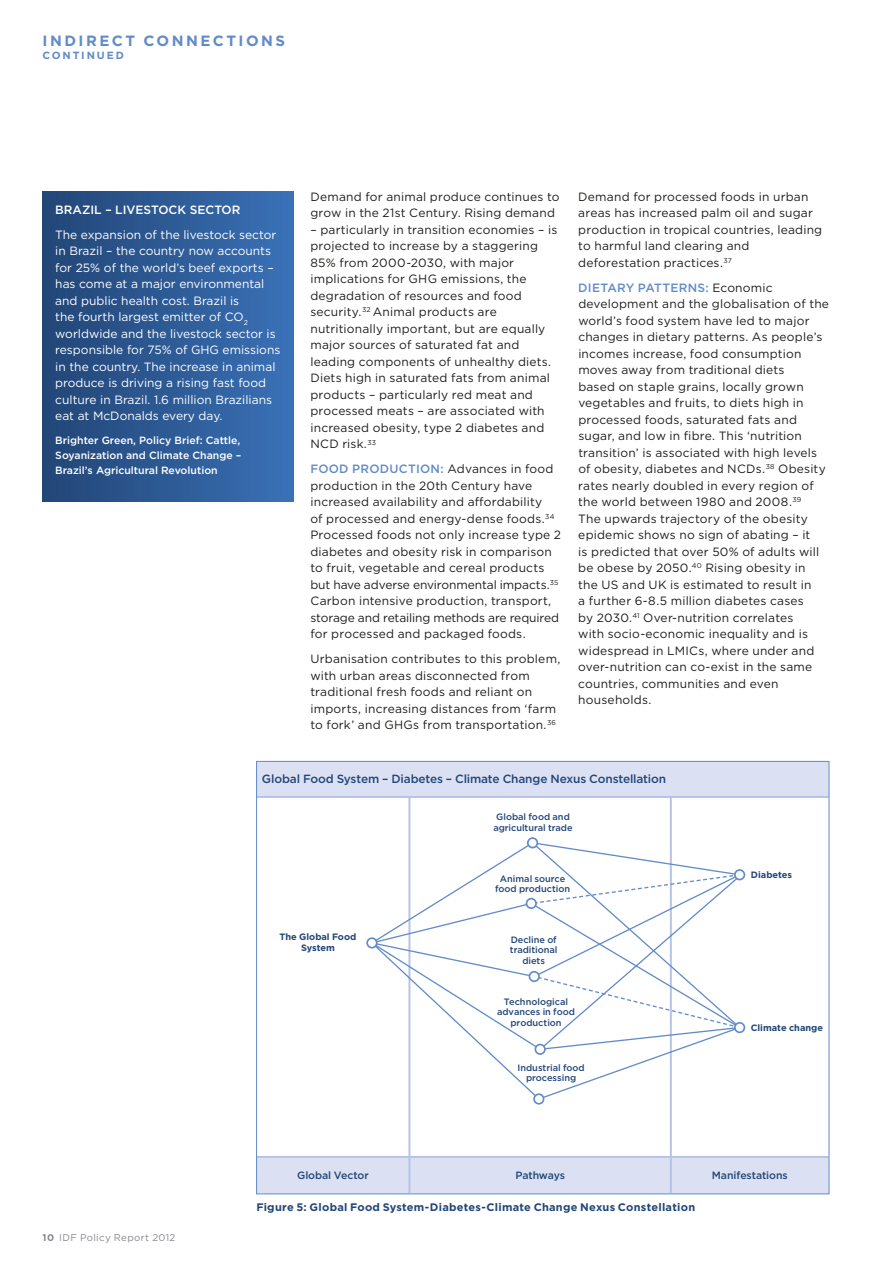
<style>
.page{position:relative;width:893px;height:1263px;background:#fff}
.page>*{position:absolute;margin:0;border:0;box-sizing:border-box;transform-origin:0 0}
.t1{font:700 14.85px "Gotham";letter-spacing:.165em;color:#628bc8}
.t2{font:12px/16.5px "Gotham";letter-spacing:.015em;color:#1d1d1b}
.t3{font:12px/16.5px "Gotham";color:#fff}
.t4{font:500 12px "Gotham";letter-spacing:.01em;color:#628bc8}
.t5{font:500 12px "Gotham";color:#fff}
.t6{font:500 11.85px "Gotham";letter-spacing:-.015em;color:#224677}
.t7{font:700 10.95px "Gotham";letter-spacing:.025em;color:#224677}
.t8{font:500 10.5px/15px "Gotham";color:#fff;text-align:justify}
.t9{font:500 10.5px "Gotham";letter-spacing:-.01em;color:#224677}
.t10{font:700 10.35px "Gotham";letter-spacing:.175em;color:#628bc8}
.t11{font:9.75px "Gotham";letter-spacing:.035em;color:#86888c}
.t12{font:500 9.15px/10.5px "Gotham";letter-spacing:-.005em;color:#224677;text-align:center}
.t13{font:700 9.15px/10.5px "Gotham";letter-spacing:-.005em;color:#224677;text-align:center}
.s1{font-weight:500;color:#628bc8}
.s2{font-weight:700}
</style>
<div class="page">
<div style="left:257px;top:1157px;width:572px;height:36px;background:#dbe1f3"></div>
<div style="left:257px;top:761px;width:572px;height:36px;background:#dbe1f3"></div>
<hr style="left:408px;top:797px;width:2px;height:396px;background:#b6c3e5">
<hr style="left:670px;top:797px;width:2px;height:396px;background:#b6c3e5">
<hr style="left:257px;top:796px;width:572px;height:2px;background:#b6c3e5">
<hr style="left:257px;top:1156px;width:572px;height:2px;background:#b6c3e5">
<svg style="left:366px;top:837px;width:379px;height:267px"></svg>
<div style="left:43px;top:191px;width:250px;height:310px;background:linear-gradient(to right,#224576,#3a71b6)"></div>
<p class="t1" style="left:43px;top:31px;width:244px">I ndir ect Co nnectio ns</p>
<p class="t10" style="left:43px;top:48px;width:83px">co ntinu ed</p>
<p class="t5" style="left:55px;top:202px;width:77px">Brazil – Livestoc</p>
<p class="t5" style="left:177px;top:202px;width:22px">k sector</p>
<p class="t3" style="left:55px;top:226px;width:227px">The expansion of the livestock sector in Brazil – the country now accounts for 25% of the world’s beef exports – has come at a major environmental and public health cost. Brazil is<br>the fourth largest emitter of CO <sub>2 </sub>worldwide and the livestock sector is responsible for 75% of GHG emissions in the country. The increase in animal produce is driving a rising fast food culture in Brazil. 1.6 million Brazilians eat at McDonalds every day.</p>
<p class="t8" style="left:55px;top:432px;width:188px">Brighter Green, Policy Brief: Cattle, Soyanization and Climate Change – Brazil’s Agricultural Revolution</p>
<p class="t2" style="left:310px;top:188px;width:251px">Demand for animal produce continues to grow in the 21st Century. Rising demand</p>
<p class="t2" style="left:310px;top:221px;width:248px">– particularly in transition economies – is projected to increase by a staggering 85% from 2000-2030, with major implications for GHG emissions, the degradation of resources and food security.<sup>32</sup> Animal products are nutritionally important, but are equally major sources of saturated fat and leading components of unhealthy diets.<br>Diets high in saturated fats from animal products – particularly red meat and processed meats – are associated with increased obesity, type 2 diabetes and<br>N CD risk.<sup>33</sup></p>
<p class="t4" style="left:310px;top:461px;width:19px">Food</p>
<p class="t4" style="left:352px;top:461px;width:18px">Productio</p>
<p class="t2" style="left:310px;top:460px;width:252px;text-indent:120px"><span class="s1">n:</span> Advances in food production in the 20th Century have increased availability and affordability<br>of processed and energy-dense foods.<sup>34<br></sup>Processed foods not only increase type 2 diabetes and obesity risk in comparison to fruit, vegetable and cereal products but have adverse environmental impacts.<sup>35<br></sup>Carbon intensive production, transport, storage and retailing methods are required for processed and packaged foods.</p>
<p class="t2" style="left:310px;top:650px;width:251px">Urbanisation contributes to this problem, with urban areas disconnected from traditional fresh foods and reliant on imports, increasing distances from ‘farm to fork’ and GHGs from transportation.<sup>36</sup></p>
<p class="t2" style="left:578px;top:188px;width:245px">Demand for processed foods in urban areas has increased palm oil and sugar production in tropical countries, leading to harmful land clearing and deforestation practices.<sup>37</sup></p>
<p class="t4" style="left:578px;top:280px;width:19px">Dietary</p>
<p class="t4" style="left:638px;top:280px;width:17px">Patter</p>
<p class="t2" style="left:578px;top:279px;width:252px;text-indent:110px"><span class="s1">ns:</span> Economic development and the globalisation of the world’s food system have led to major changes in dietary patterns. As people’s incomes increase, food consumption moves away from traditional diets<br>based on staple grains, locally grown vegetables and fruits, to diets high in processed foods, saturated fats and sugar, and low in fibre. This ‘nutrition transition’ is associated with high levels of obesity, diabetes and N CDs.<sup>38</sup> Obesity rates nearly doubled in every region of the world between 1980 and 2008.<sup>39<br></sup>The upwards trajectory of the obesity epidemic shows no sign of abating – it<br>is predicted that over 50% of adults will be obese by 2050.<sup>40</sup> Rising obesity in<br>the US and UK is estimated to result in<br>a further 6-8.5 million diabetes cases<br>by 2030.<sup>41</sup> Over-nutrition correlates<br>with socio-economic inequality and is widespread in LMICs, where under and over-nutrition can co-exist in the same countries, communities and even households.</p>
<p class="t6" style="left:262px;top:771px;width:406px">Global Food System – Diabetes – Climate Change Nexus Constellation</p>
<p class="t13" style="left:279px;top:931px;width:78px">The Global Food<br>System</p>
<p class="t12" style="left:493px;top:812px;width:81px">Global food and agricultural trade</p>
<p class="t12" style="left:495px;top:873px;width:77px">Animal source food production</p>
<p class="t12" style="left:510px;top:934px;width:49px">Decline of traditional diets</p>
<p class="t12" style="left:497px;top:996px;width:79px">Technological advances in food production</p>
<p class="t12" style="left:517px;top:1062px;width:69px">Industrial food processing</p>
<p class="t13" style="left:751px;top:870px;width:43px">Diabetes</p>
<p class="t13" style="left:751px;top:1022px;width:74px">Climate change</p>
<p class="t9" style="left:297px;top:1168px;width:73px">Global Vector</p>
<p class="t9" style="left:515px;top:1168px;width:51px">Pathways</p>
<p class="t9" style="left:712px;top:1168px;width:77px">Manifestations</p>
<p class="t11" style="left:43px;top:1231px;width:134px"><span class="s2">10</span> IDF Policy Report 2012</p>
<p class="t7" style="left:256px;top:1200px;width:440px">Figure 5: Global Food System-Diabetes-Climate Change Nexus Constellation</p>
</div>
